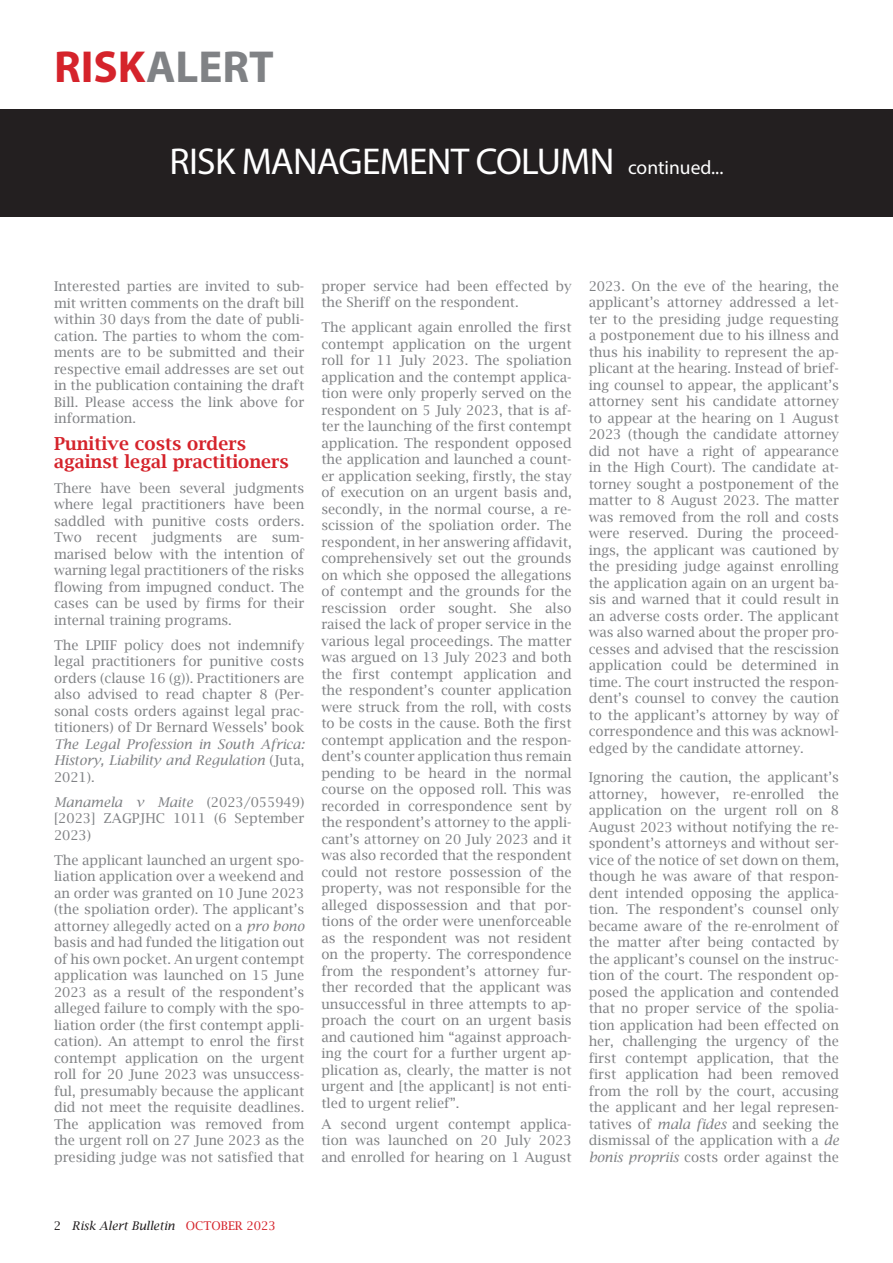
<style>
.page{position:relative;width:893px;height:1263px;background:#fff}
.page>*{position:absolute;margin:0;border:0;box-sizing:border-box;transform-origin:0 0}
.t1{font:700 45px "Myriad Pro";color:#808285}
.t2{font:37.5px "Myriad Pro";letter-spacing:-.02em;color:#fff}
.t3{font:600 18px/18px "Lucida Bright";color:#d5232b}
.t4{font:13.5px/16.5px "Lucida Bright";color:#808285;text-align:justify}
.t5{font:italic 13.5px/16.5px "Lucida Bright";color:#808285;text-align:justify}
.t6{font:italic 12px "Lucida Bright";color:#231f20}
.s1{color:#d5232b}
.s2{font-size:19.5px}
.s3{font-style:normal}
.s4{font-style:italic}
.s5{font-style:normal;color:#d5232b}
</style>
<div class="page">
<div style="left:0;top:109px;width:893px;height:108px;background:#231f20"></div>
<h1 class="t1" style="left:54px;top:38px;width:221px"><span class="s1">RISK</span>ALERT</h1>
<h2 class="t2" style="left:170px;top:138px;width:555px">RISK MANAGEMENT COLUMN <span class="s2">continued...</span></h2>
<p class="t4" style="left:54px;top:278px;width:252px">Interested parties are invited to sub&shy;mit written comments on the draft bill within 30 days from the date of publi&shy;cation. The parties to whom the com&shy;ments are to be submitted and their respective email addresses are set out in the publication containing the draft Bill. Please access the link above for information.</p>
<h3 class="t3" style="left:54px;top:434px;width:236px">Punitive costs orders against legal practitioners</h3>
<p class="t4" style="left:54px;top:479px;width:252px">There have been several judgments where legal practitioners have been saddled with punitive costs orders.<br>Two recent judgments are sum&shy;marised below with the intention of warning legal practitioners of the risks flowing from impugned conduct. The cases can be used by firms for their internal training programs.</p>
<p class="t4" style="left:54px;top:636px;width:252px">The LPIIF policy does not indemnify legal practitioners for punitive costs orders (clause 16 (g)). Practitioners are also advised to read chapter 8 (Per&shy;sonal costs orders against legal prac&shy;titioners) of Dr Bernard Wessels’ book</p>
<p class="t5" style="left:54px;top:735px;width:252px">The Legal Profession in South Africa:<br>History, Liability and Regulation <span class="s3">(Juta, 2021).</span></p>
<p class="t4" style="left:54px;top:793px;width:252px"><span class="s4">Manamela v Maite</span> (2023/055949) [2023] ZAGPJHC 1011 (6 September 2023)</p>
<p class="t4" style="left:54px;top:851px;width:252px">The applicant launched an urgent spo&shy;liation application over a weekend and an order was granted on 10 June 2023 (the spoliation order). The applicant’s attorney allegedly acted on a <span class="s4">pro bono </span>basis and had funded the litigation out of his own pocket. An urgent contempt application was launched on 15 June 2023 as a result of the respondent’s alleged failure to comply with the spo&shy;liation order (the first contempt appli&shy;cation). An attempt to enrol the first contempt application on the urgent roll for 20 June 2023 was unsuccess&shy;ful, presumably because the applicant did not meet the requisite deadlines.<br>The application was removed from the urgent roll on 27 June 2023 as the presiding judge was not satisfied that</p>
<p class="t4" style="left:321px;top:278px;width:252px">proper service had been effected by the Sheriff on the respondent.</p>
<p class="t4" style="left:321px;top:319px;width:252px">The applicant again enrolled the first contempt application on the urgent roll for 11 July 2023. The spoliation application and the contempt applica&shy;tion were only properly served on the respondent on 5 July 2023, that is af&shy;ter the launching of the first contempt application. The respondent opposed the application and launched a count&shy;er application seeking, firstly, the stay of execution on an urgent basis and, secondly, in the normal course, a re&shy;scission of the spoliation order. The respondent, in her answering affidavit, comprehensively set out the grounds on which she opposed the allegations of contempt and the grounds for the rescission order sought. She also raised the lack of proper service in the various legal proceedings. The matter was argued on 13 July 2023 and both the first contempt application and the respondent’s counter application were struck from the roll, with costs to be costs in the cause. Both the first contempt application and the respon&shy;dent’s counter application thus remain pending to be heard in the normal course on the opposed roll. This was recorded in correspondence sent by the respondent’s attorney to the appli&shy;cant’s attorney on 20 July 2023 and it was also recorded that the respondent could not restore possession of the property, was not responsible for the alleged dispossession and that por&shy;tions of the order were unenforceable as the respondent was not resident on the property. The correspondence from the respondent’s attorney fur&shy;ther recorded that the applicant was unsuccessful in three attempts to ap&shy;proach the court on an urgent basis and cautioned him “against approach&shy;ing the court for a further urgent ap&shy;plication as, clearly, the matter is not urgent and [the applicant] is not enti&shy;tled to urgent relief”.</p>
<p class="t4" style="left:321px;top:1115px;width:252px">A second urgent contempt applica&shy;tion was launched on 20 July 2023 and enrolled for hearing on 1 August</p>
<p class="t4" style="left:589px;top:278px;width:252px">2023. On the eve of the hearing, the applicant’s attorney addressed a let&shy;ter to the presiding judge requesting a postponement due to his illness and thus his inability to represent the ap&shy;plicant at the hearing. Instead of brief&shy;ing counsel to appear, the applicant’s attorney sent his candidate attorney to appear at the hearing on 1 August 2023 (though the candidate attorney did not have a right of appearance in the High Court). The candidate at&shy;torney sought a postponement of the matter to 8 August 2023. The matter was removed from the roll and costs were reserved. During the proceed&shy;ings, the applicant was cautioned by the presiding judge against enrolling the application again on an urgent ba&shy;sis and warned that it could result in an adverse costs order. The applicant was also warned about the proper pro&shy;cesses and advised that the rescission application could be determined in time. The court instructed the respon&shy;dent’s counsel to convey the caution to the applicant’s attorney by way of correspondence and this was acknowl&shy;edged by the candidate attorney.</p>
<p class="t4" style="left:589px;top:769px;width:252px">Ignoring the caution, the applicant’s attorney, however, re-enrolled the application on the urgent roll on 8<br>August 2023 without notifying the re&shy;spondent’s attorneys and without ser&shy;vice of the notice of set down on them, though he was aware of that respon&shy;dent intended opposing the applica&shy;tion. The respondent’s counsel only became aware of the re-enrolment of the matter after being contacted by the applicant’s counsel on the instruc&shy;tion of the court. The respondent op&shy;posed the application and contended that no proper service of the spolia&shy;tion application had been effected on her, challenging the urgency of the first contempt application, that the first application had been removed from the roll by the court, accusing the applicant and her legal represen&shy;tatives of <span class="s4">mala fides</span> and seeking the dismissal of the application with a <span class="s4">de bonis propriis</span> costs order against the</p>
<p class="t6" style="left:54px;top:1218px;width:224px"><span class="s3">2</span> Risk Alert Bulletin <span class="s5">OCTOBER 2023</span></p>
</div>
